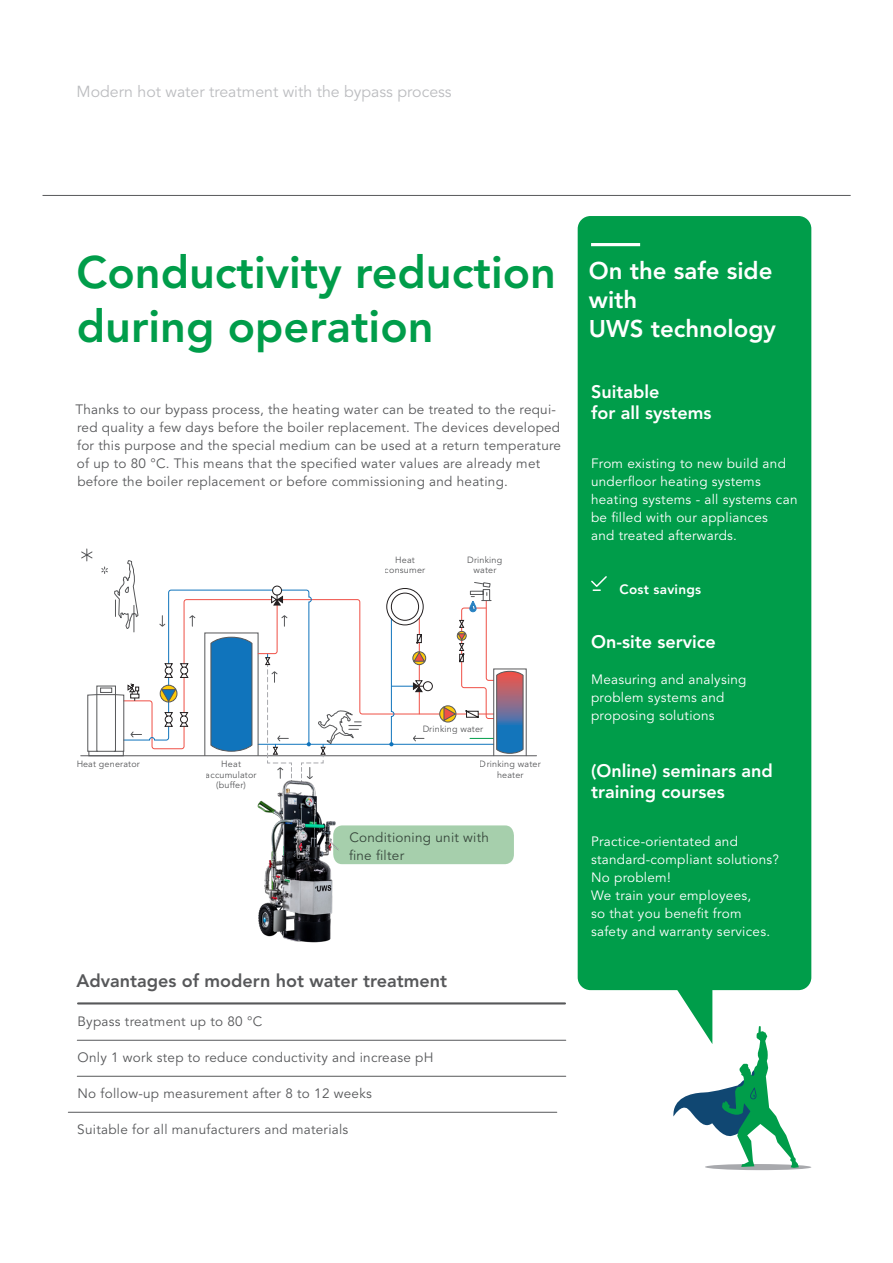
<style>
.page{position:relative;width:893px;height:1263px;background:#fff}
.page>*{position:absolute;margin:0;border:0;box-sizing:border-box;transform-origin:0 0}
.t1{font:800 45px/54px "Avenir LT Pro";color:#009d4a}
.t2{font:800 24px "Avenir LT Pro";color:#fff}
.t3{font:800 18px "Avenir LT Pro";color:#fff}
.t4{font:800 18px "Avenir LT Pro";color:#57585a}
.t5{font:15.9px "Avenir LT Pro";color:#bcbdc0}
.t6{font:13.5px/18px "Avenir LT Pro";letter-spacing:.02em;color:#57585a}
.t7{font:13.5px/18px "Avenir LT Pro";letter-spacing:.02em;color:#fff}
.t8{font:800 13.5px "Avenir LT Pro";letter-spacing:.02em;color:#fff}
.t9{font:9px/10.5px "Avenir LT Pro";letter-spacing:.02em;color:#57585a;text-align:center}
</style>
<div class="page">
<div style="left:704px;top:1164px;width:108px;height:6px;background:#a8a9ad;border-radius:50%"></div>
<div style="left:578px;top:216px;width:233px;height:774px;background:#009d4a;border-radius:13px"></div>
<svg style="left:672px;top:990px;width:127px;height:178px"></svg>
<hr style="left:591px;top:243px;width:49px;height:3px;background:#fff">
<svg style="left:591px;top:576px;width:16px;height:15px"></svg>
<hr style="left:43px;top:195px;width:808px;height:1px;background:#57585a">
<hr style="left:78px;top:1002px;width:487px;height:2px;background:#57585a">
<hr style="left:77px;top:1040px;width:489px;height:1px;background:#57585a">
<hr style="left:77px;top:1076px;width:489px;height:1px;background:#57585a">
<hr style="left:68px;top:1112px;width:489px;height:1px;background:#57585a">
<hr style="left:81px;top:755px;width:455px;height:1px;background:#57585a">
<svg style="left:440px;top:706px;width:16px;height:16px"></svg>
<div style="left:439px;top:705px;width:17px;height:17px;border:1px solid #57585a;border-radius:50%"></div>
<div style="left:423px;top:681px;width:10px;height:10px;border:1px solid #231f20;border-radius:50%"></div>
<svg style="left:386px;top:588px;width:40px;height:158px"></svg>
<svg style="left:443px;top:582px;width:81px;height:172px"></svg>
<div style="left:493px;top:669px;width:34px;height:87px;border:1px solid #57585a"></div>
<svg style="left:81px;top:548px;width:281px;height:215px"></svg>
<div style="left:365px;top:825px;width:149px;height:39px;background:#a6cfac"></div>
<img style="left:257px;top:763px;width:108px;height:180px">
<p class="t5" style="left:77px;top:82px;width:377px">Modern hot water treatment with the bypass process</p>
<p class="t1" style="left:77px;top:246px;width:481px">Conductivity reduction during operation</p>
<p class="t6" style="left:76px;top:401px;width:487px">Thanks to our bypass process, the heating water can be treated to the requi&shy;red quality a few days before the boiler replacement. The devices developed for this purpose and the special medium can be used at a return temperature of up to 80 °C. This means that the specified water values are already met before the boiler replacement or before commissioning and heating.</p>
<p class="t9" style="left:385px;top:554px;width:42px">Heat consumer</p>
<p class="t9" style="left:467px;top:555px;width:37px">Drinking water</p>
<p class="t9" style="left:76px;top:759px;width:65px">Heat generator</p>
<p class="t9" style="left:206px;top:759px;width:52px">Heat accumulator (buffer)</p>
<p class="t9" style="left:422px;top:723px;width:62px">Drinking water</p>
<p class="t9" style="left:480px;top:759px;width:62px">Drinking water heater</p>
<p class="t6" style="left:349px;top:828px;width:142px">Conditioning unit with fine filter</p>
<p class="t4" style="left:76px;top:970px;width:372px">Advantages of modern hot water treatment</p>
<p class="t6" style="left:77px;top:1013px;width:186px">Bypass treatment up to 80 °C</p>
<p class="t6" style="left:78px;top:1049px;width:357px">Only 1 work step to reduce conductivity and increase pH</p>
<p class="t6" style="left:77px;top:1085px;width:296px">No follow-up measurement after 8 to 12 weeks</p>
<p class="t6" style="left:77px;top:1121px;width:273px">Suitable for all manufacturers and materials</p>
<p class="t2" style="left:589px;top:257px;width:185px">On the safe side</p>
<p class="t2" style="left:589px;top:285px;width:50px">with</p>
<p class="t2" style="left:589px;top:314px;width:189px">UWS technology</p>
<p class="t3" style="left:591px;top:381px;width:70px">Suitable</p>
<p class="t3" style="left:591px;top:402px;width:122px">for all systems</p>
<p class="t7" style="left:591px;top:455px;width:196px">From existing to new build and underfloor heating systems</p>
<p class="t7" style="left:591px;top:491px;width:208px">heating systems - all systems can be filled with our appliances</p>
<p class="t7" style="left:591px;top:527px;width:147px">and treated afterwards.</p>
<p class="t8" style="left:619px;top:581px;width:83px">Cost savings</p>
<p class="t3" style="left:591px;top:631px;width:126px">On-site service</p>
<p class="t7" style="left:591px;top:671px;width:157px">Measuring and analysing problem systems and proposing solutions</p>
<p class="t3" style="left:591px;top:760px;width:183px">(Online) seminars and</p>
<p class="t3" style="left:591px;top:781px;width:135px">training courses</p>
<p class="t7" style="left:591px;top:833px;width:148px">Practice-orientated and</p>
<p class="t7" style="left:591px;top:851px;width:190px">standard-compliant solutions?</p>
<p class="t7" style="left:591px;top:869px;width:81px">No problem!</p>
<p class="t7" style="left:591px;top:887px;width:162px">We train your employees,</p>
<p class="t7" style="left:591px;top:905px;width:152px">so that you benefit from</p>
<p class="t7" style="left:591px;top:923px;width:181px">safety and warranty services.</p>
</div>
